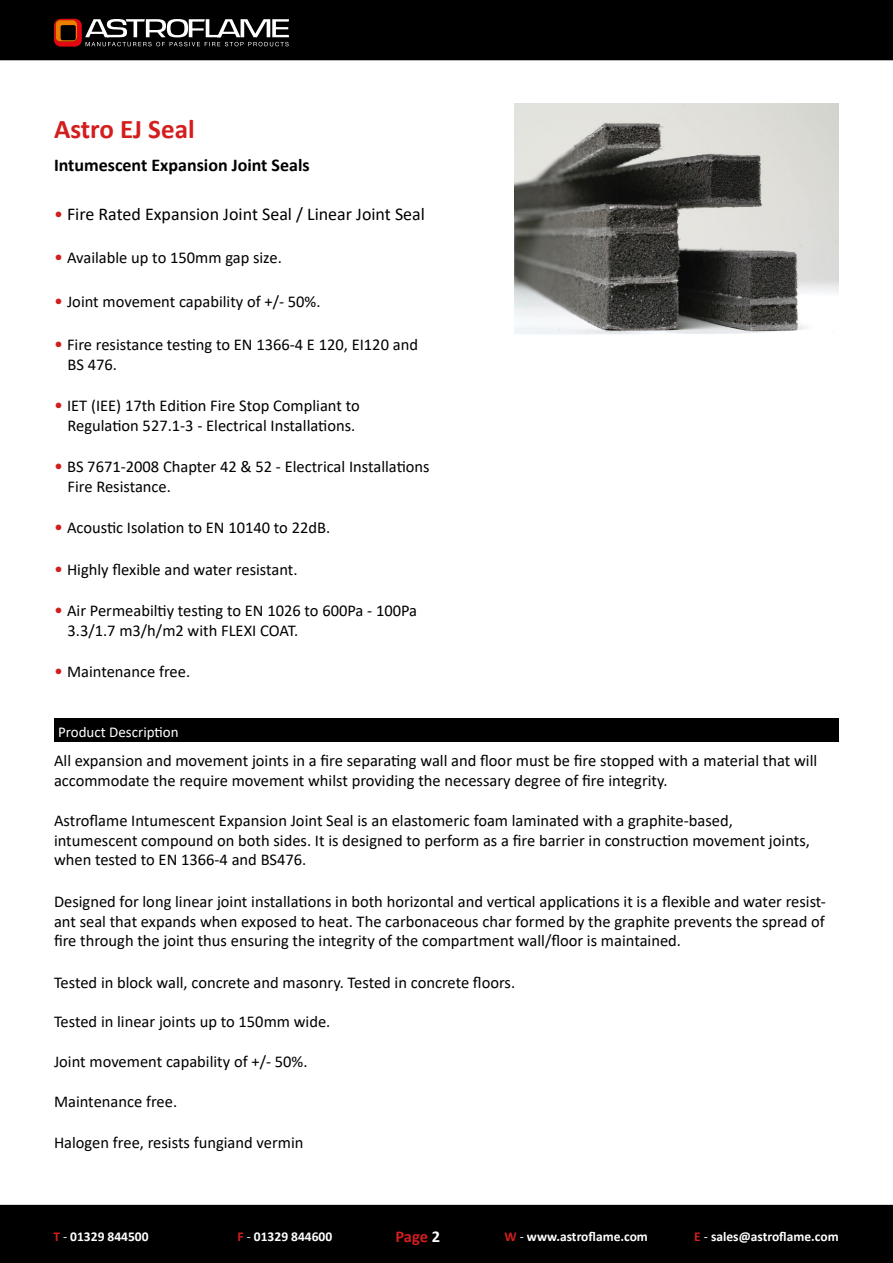
<style>
.page{position:relative;width:893px;height:1263px;background:#fff}
.page>*{position:absolute;margin:0;border:0;box-sizing:border-box;transform-origin:0 0}
.t1{font:700 27px "Calibri";color:#d31e1e}
.t2{font:18px "Calibri";color:#000}
.t3{font:700 18px "Calibri";color:#000}
.t4{font:16.5px/19.8px "Calibri";color:#000}
.t5{font:700 16.5px "Calibri";color:#d31e1e}
.t6{font:15px "Calibri";color:#fff}
.t7{font:700 13.5px "Calibri";color:#fff}
.s1{color:#d31e1e}
.s2{font-size:18px;color:#d31e1e}
.s3{font-weight:400}
.s4{color:#fff}
</style>
<div class="page">
<div style="left:0;top:0;width:893px;height:60px;background:#000"></div>
<svg style="left:54px;top:19px;width:235px;height:28px"></svg>
<div style="left:0;top:1205px;width:893px;height:58px;background:#000"></div>
<img style="left:515px;top:103px;width:324px;height:232px">
<div style="left:54px;top:718px;width:785px;height:24px;background:#000"></div>
<h1 class="t1" style="left:54px;top:110px;width:142px">Astro EJ Seal</h1>
<p class="t3" style="left:54px;top:152px;width:257px">Intumescent Expansion Joint Seals</p>
<p class="t2" style="left:54px;top:202px;width:372px"><span class="s1">•</span> Fire Rated Expansion Joint Seal / Linear Joint Seal</p>
<p class="t4" style="left:54px;top:247px;width:229px"><span class="s2">•</span> Available up to 150mm gap size.</p>
<p class="t4" style="left:54px;top:291px;width:268px"><span class="s2">•</span> Joint movement capability of +/- 50%.</p>
<p class="t4" style="left:67px;top:334px;width:352px;text-indent:-13px"><span class="s2">•</span> Fire resistance testing to EN 1366-4 E 120, EI120 and<br>BS 476.</p>
<p class="t4" style="left:54px;top:395px;width:307px;text-align:center"><span class="s2">•</span> IET (IEE) 17th Edition Fire Stop Compliant to<br>Regulation 527.1-3 - Electrical Installations.</p>
<p class="t4" style="left:67px;top:456px;width:364px;text-indent:-13px"><span class="s2">•</span> BS 7671-2008 Chapter 42 &amp; 52 - Electrical Installations<br>Fire Resistance.</p>
<p class="t4" style="left:54px;top:517px;width:278px"><span class="s2">•</span> Acoustic Isolation to EN 10140 to 22dB.</p>
<p class="t4" style="left:54px;top:559px;width:245px"><span class="s2">•</span> Highly flexible and water resistant.</p>
<p class="t4" style="left:67px;top:600px;width:351px;text-indent:-13px"><span class="s2">•</span> Air Permeabiltiy testing to EN 1026 to 600Pa - 100Pa<br>3.3/1.7 m3/h/m2 with FLEXI COAT.</p>
<p class="t4" style="left:54px;top:661px;width:138px"><span class="s2">•</span> Maintenance free.</p>
<p class="t6" style="left:58px;top:721px;width:122px">Product Description</p>
<p class="t4" style="left:54px;top:750px;width:765px">All expansion and movement joints in a fire separating wall and floor must be fire stopped with a material that will accommodate the require movement whilst providing the necessary degree of fire integrity.</p>
<p class="t4" style="left:54px;top:810px;width:757px">Astroflame Intumescent Expansion Joint Seal is an elastomeric foam laminated with a graphite-based, intumescent compound on both sides. It is designed to perform as a fire barrier in construction movement joints, when tested to EN 1366-4 and BS476.</p>
<p class="t4" style="left:54px;top:891px;width:773px;text-align:justify">Designed for long linear joint installations in both horizontal and vertical applications it is a flexible and water resist&shy;ant seal that expands when exposed to heat. The carbonaceous char formed by the graphite prevents the spread of fire through the joint thus ensuring the integrity of the compartment wall/floor is maintained.</p>
<p class="t4" style="left:54px;top:972px;width:463px">Tested in block wall, concrete and masonry. Tested in concrete floors.</p>
<p class="t4" style="left:54px;top:1011px;width:278px">Tested in linear joints up to 150mm wide.</p>
<p class="t4" style="left:54px;top:1051px;width:255px">Joint movement capability of +/- 50%.</p>
<p class="t4" style="left:54px;top:1091px;width:125px">Maintenance free.</p>
<p class="t4" style="left:54px;top:1132px;width:251px">Halogen free, resists fungiand vermin</p>
<p class="t7" style="left:53px;top:1227px;width:97px"><span class="s1">T</span> <span class="s3">-</span> 01329 844500</p>
<p class="t7" style="left:238px;top:1227px;width:96px"><span class="s1">F</span> <span class="s3">-</span> 01329 844600</p>
<p class="t5" style="left:395px;top:1225px;width:46px">Page <span class="s4">2</span></p>
<p class="t7" style="left:504px;top:1227px;width:145px"><span class="s1">W</span> <span class="s3">-</span> www.astroflame.com</p>
<p class="t7" style="left:694px;top:1227px;width:146px"><span class="s1">E</span> <span class="s3">-</span> sales@astroflame.com</p>
</div>
